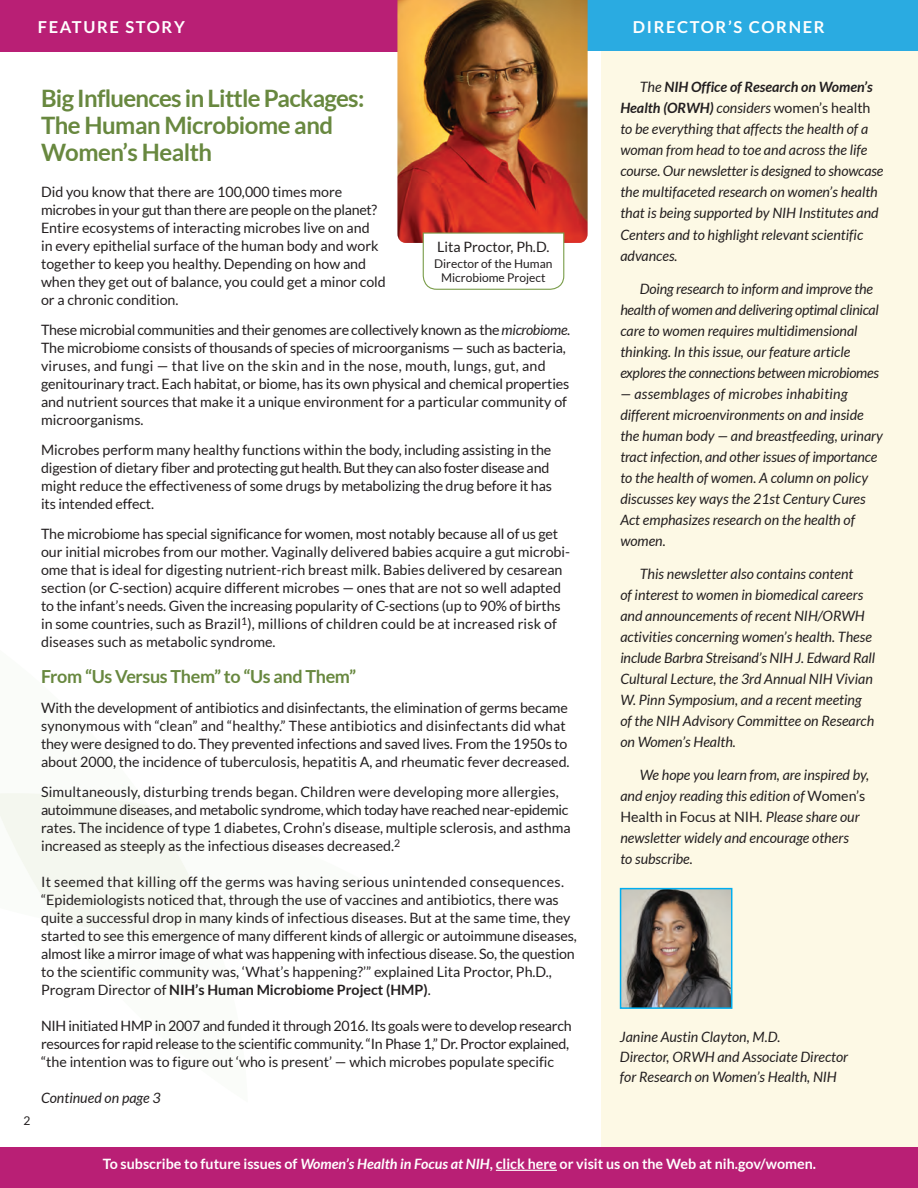
<style>
.page{position:relative;width:918px;height:1188px;background:#fff}
.page>*{position:absolute;margin:0;border:0;box-sizing:border-box;transform-origin:0 0}
.t1{font:700 24px/27px "Lato";letter-spacing:-.025em;color:#68883f}
.t2{font:700 18px "Lato";letter-spacing:-.02em;color:#68883f}
.t3{font:700 16.5px "Lato";letter-spacing:.1em;color:#fff}
.t4{font:14.25px/18px "Lato";color:#231f20}
.t5{font:italic 14.25px/21px "Lato";color:#231f20}
.t6{font:14.25px/18px "Lato";letter-spacing:-.02em;color:#231f20}
.t7{font:700 14.25px "Lato";color:#fff}
.t8{font:12px/13.5px "Lato";color:#231f20;text-align:center}
.s1{font-style:italic}
.s2{font-weight:700}
.s3{font-style:normal}
</style>
<div class="page">
<div style="left:602px;top:51px;width:316px;height:1097px;background:#fdf9e5"></div>
<div style="left:0;top:1148px;width:918px;height:40px;background:#b91f75"></div>
<hr style="left:496px;top:1170px;width:61px;height:1px;background:#fff">
<div style="left:0;top:0;width:405px;height:51px;background:#b91f75"></div>
<div style="left:587px;top:0;width:331px;height:51px;background:#2aabe1"></div>
<img style="left:397px;top:0;width:191px;height:243px">
<svg style="left:422px;top:232px;width:143px;height:58px"></svg>
<svg style="left:0;top:793px;width:215px;height:143px"></svg>
<img style="left:623px;top:891px;width:106px;height:115px">
<div style="left:620px;top:888px;width:112px;height:121px;border:2px solid #00aeef"></div>
<p class="t3" style="left:38px;top:17px;width:149px">FEATURE STORY</p>
<p class="t3" style="left:633px;top:18px;width:193px">DIRECTOR’S CORNER</p>
<p class="t8" style="left:24px;top:1114px;width:8px">2</p>
<h1 class="t1" style="left:41px;top:85px;width:325px">Big Influences in Little Packages:<br>The Human Microbiome and<br>Women’s Health</h1>
<p class="t4" style="left:41px;top:183px;width:346px">Did you know that there are 100,000 times more microbes in your gut than there are people on the planet?<br>Entire ecosystems of interacting microbes live on and<br>in every epithelial surface of the human body and work together to keep you healthy. Depending on how and when they get out of balance, you could get a minor cold or a chronic condition.</p>
<p class="t4" style="left:437px;top:237px;width:114px">Lita Proctor, Ph.D.</p>
<p class="t8" style="left:434px;top:257px;width:120px">Director of the Human<br>Microbiome Project</p>
<p class="t4" style="left:41px;top:321px;width:531px">These microbial communities and their genomes are collectively known as the <span class="s1">microbiome</span>.<br>The microbiome consists of thousands of species of microorganisms — such as bacteria, viruses, and fungi — that live on the skin and in the nose, mouth, lungs, gut, and genitourinary tract. Each habitat, or biome, has its own physical and chemical properties and nutrient sources that make it a unique environment for a particular community of microorganisms.</p>
<p class="t4" style="left:41px;top:441px;width:512px">Microbes perform many healthy functions within the body, including assisting in the digestion of dietary fiber and protecting gut health. But they can also foster disease and might reduce the effectiveness of some drugs by metabolizing the drug before it has its intended effect.</p>
<p class="t4" style="left:41px;top:525px;width:531px">The microbiome has special significance for women, most notably because all of us get our initial microbes from our mother. Vaginally delivered babies acquire a gut microbi&shy;ome that is ideal for digesting nutrient-rich breast milk. Babies delivered by cesarean section (or C-section) acquire different microbes — ones that are not so well adapted to the infant’s needs. Given the increasing popularity of C-sections (up to 90% of births in some countries, such as Brazil<sup>1</sup>), millions of children could be at increased risk of diseases such as metabolic syndrome.</p>
<p class="t2" style="left:41px;top:666px;width:317px">From “Us Versus Them” to “Us and Them”</p>
<p class="t4" style="left:41px;top:699px;width:530px">With the development of antibiotics and disinfectants, the elimination of germs became synonymous with “clean” and “healthy.” These antibiotics and disinfectants did what they were designed to do. They prevented infections and saved lives. From the 1950s to about 2000, the incidence of tuberculosis, hepatitis A, and rheumatic fever decreased.</p>
<p class="t4" style="left:41px;top:783px;width:531px">Simultaneously, disturbing trends began. Children were developing more allergies, autoimmune diseases, and metabolic syndrome, which today have reached near-epidemic rates. The incidence of type 1 diabetes, Crohn’s disease, multiple sclerosis, and asthma increased as steeply as the infectious diseases decreased.<sup>2</sup></p>
<p class="t4" style="left:41px;top:873px;width:537px">It seemed that killing off the germs was having serious unintended consequences. “Epidemiologists noticed that, through the use of vaccines and antibiotics, there was quite a successful drop in many kinds of infectious diseases. But at the same time, they started to see this emergence of many different kinds of allergic or autoimmune diseases, almost like a mirror image of what was happening with infectious disease. So, the question to the scientific community was, ‘What’s happening?’” explained Lita Proctor, Ph.D., Program Director of <span class="s2">NIH’s Human Microbiome Project (HMP)</span>.</p>
<p class="t6" style="left:41px;top:1017px;width:532px">NIH initiated HMP in 2007 and funded it through 2016. Its goals were to develop research resources for rapid release to the scientific community. “In Phase 1,” Dr. Proctor explained, “the intention was to figure out ‘who is present’ — which microbes populate specific</p>
<p class="t5" style="left:41px;top:1088px;width:121px">Continued on page 3</p>
<p class="t5" style="left:620px;top:77px;width:265px;text-indent:19px">The <span class="s2">NIH Office of Research on Women’s Health (ORWH)</span> considers <span class="s3">women’s health </span>to be everything that affects the health of a woman from head to toe and across the life course. Our newsletter is designed to showcase the multifaceted research on women’s health that is being supported by NIH Institutes and Centers and to highlight relevant scientific advances.</p>
<p class="t5" style="left:620px;top:278px;width:260px;text-indent:19px">Doing research to inform and improve the health of women and delivering optimal clinical care to women requires multidimensional thinking. In this issue, our feature article explores the connections between microbiomes</p>
<p class="t5" style="left:620px;top:383px;width:264px">— assemblages of microbes inhabiting different microenvironments on and inside the human body — and breastfeeding, urinary tract infection, and other issues of importance to the health of women. A column on policy discusses key ways the 21st Century Cures Act emphasizes research on the health of</p>
<p class="t5" style="left:620px;top:530px;width:47px">women.</p>
<p class="t5" style="left:640px;top:563px;width:215px">This newsletter also contains content</p>
<p class="t5" style="left:620px;top:584px;width:256px">of interest to women in biomedical careers and announcements of recent NIH/ORWH activities concerning women’s health. These include Barbra Streisand’s NIH J. Edward Rall Cultural Lecture, the 3rd Annual NIH Vivian W. Pinn Symposium, and a recent meeting of the NIH Advisory Committee on Research on Women’s Health.</p>
<p class="t5" style="left:640px;top:764px;width:231px">We hope you learn from, are inspired by,</p>
<p class="t5" style="left:620px;top:785px;width:247px">and enjoy reading this edition of <span class="s3">Women’s Health in Focus at NIH</span>. Please share our newsletter widely and encourage others<br>to subscribe.</p>
<p class="t5" style="left:620px;top:1027px;width:230px;line-height:20.2px">Janine Austin Clayton, M.D.<br>Director, ORWH and Associate Director for Research on Women’s Health, NIH</p>
<p class="t7" style="left:103px;top:1156px;width:715px">To subscribe to future issues of <span class="s1">Women’s Health in Focus at NIH</span>, click here or visit us on the Web at nih.gov/women.</p>
</div>
